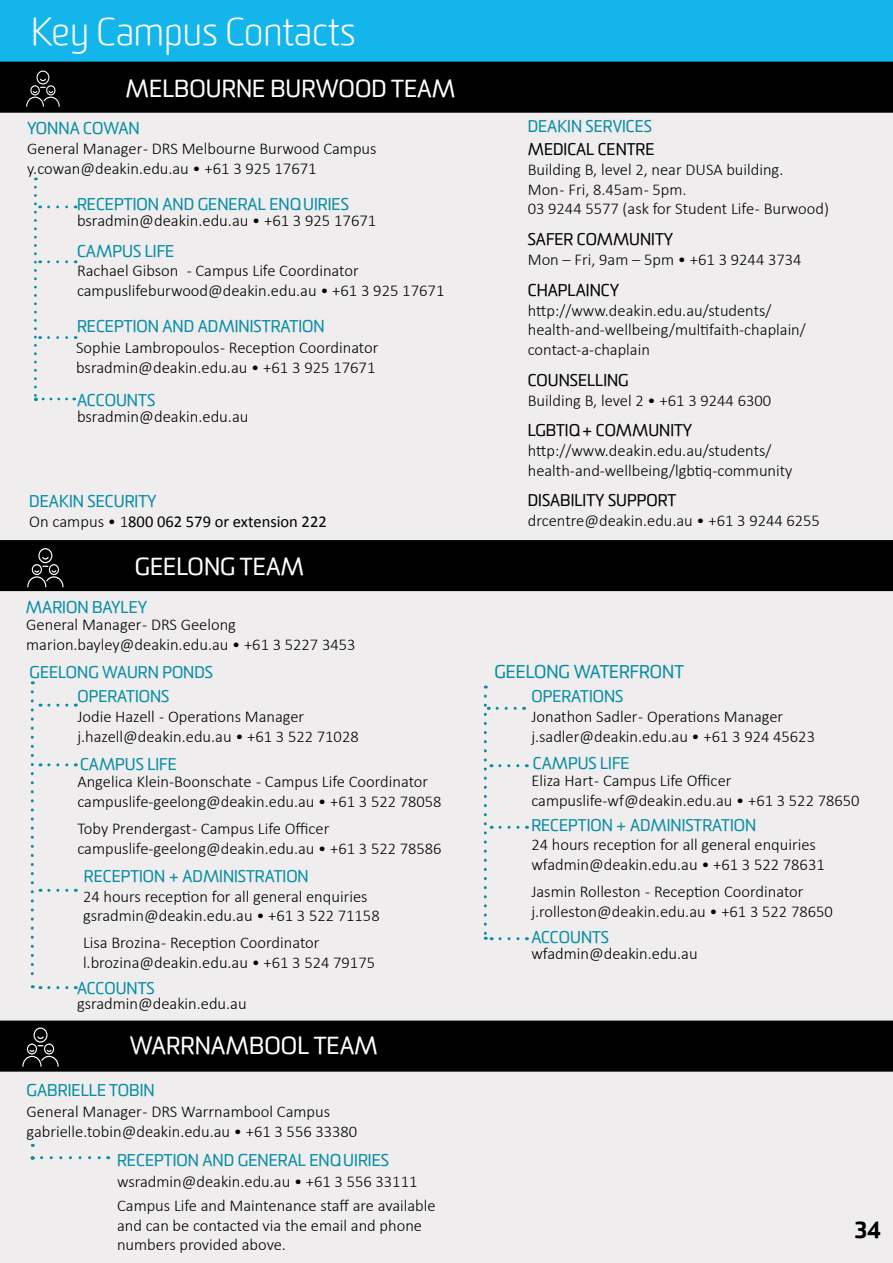
<style>
.page{position:relative;width:893px;height:1263px;background:#fff}
.page>*{position:absolute;margin:0;border:0;box-sizing:border-box;transform-origin:0 0}
.t1{font:300 37.5px "Worldly";color:#fff}
.t2{font:24px "Worldly";color:#fff}
.t3{font:900 22.5px "Worldly";color:#000}
.t4{font:18px "Worldly";color:#068da4}
.t5{font:16.65px "Worldly";color:#078da4}
.t6{font:300 16.65px "Calibri";color:#000}
.t7{font:16.65px "Worldly";color:#020203}
.t8{font:300 16.5px/19.8px "Calibri";color:#000}
.t9{font:300 16.5px/19.8px "Calibri";color:#020203}
.t10{font:16.5px/24.5px "Worldly";color:#078da4;text-align:center}
.t11{font:16.5px "Worldly";color:#020203}
.t12{font:16.5px "Calibri";color:#000}
.t13{font:16.5px "Worldly";color:#068da4}
.s1{font-size:16.65px}
.s2{font-size:16.5px}
.s3{font-weight:300;font-size:16.65px}
</style>
<div class="page">
<div style="left:0;top:90px;width:893px;height:489px;background:#efeded"></div>
<div style="left:0;top:591px;width:893px;height:431px;background:#efeded"></div>
<div style="left:0;top:1054px;width:893px;height:209px;background:#efeded"></div>
<svg style="left:31px;top:692px;width:3px;height:296px"></svg>
<svg style="left:49px;top:889px;width:27px;height:3px"></svg>
<svg style="left:49px;top:704px;width:27px;height:3px"></svg>
<svg style="left:42px;top:1156px;width:67px;height:3px"></svg>
<svg style="left:34px;top:187px;width:42px;height:214px"></svg>
<svg style="left:49px;top:763px;width:27px;height:3px"></svg>
<svg style="left:484px;top:696px;width:43px;height:244px"></svg>
<svg style="left:49px;top:986px;width:27px;height:3px"></svg>
<svg style="left:31px;top:1144px;width:3px;height:16px"></svg>
<div style="left:0;top:0;width:893px;height:89px;background:#14b5ea"></div>
<div style="left:0;top:62px;width:893px;height:51px;background:#000"></div>
<svg style="left:26px;top:71px;width:34px;height:36px"></svg>
<div style="left:0;top:540px;width:893px;height:51px;background:#000"></div>
<svg style="left:27px;top:548px;width:37px;height:39px"></svg>
<div style="left:0;top:1020px;width:893px;height:51px;background:#000"></div>
<svg style="left:22px;top:1027px;width:37px;height:40px"></svg>
<p class="t1" style="left:31px;top:10px;width:326px">Key Campus Contacts</p>
<p class="t2" style="left:126px;top:74px;width:331px">MELBOURNE BURWOOD TEAM</p>
<p class="t5" style="left:27px;top:118px;width:114px">YONNA COWAN</p>
<p class="t8" style="left:27px;top:138px;width:351px">General Manager - DRS Melbourne Burwood Campus y.cowan@deakin.edu.au • <span class="s1">+61 3 925 17671</span></p>
<p class="t5" style="left:77px;top:194px;width:273px">RECEPTION AND GENERAL ENQUIRIES</p>
<p class="t6" style="left:77px;top:210px;width:301px">bsradmin@deakin.edu.au <span class="s2">•</span> +61 3 925 17671</p>
<p class="t5" style="left:77px;top:241px;width:99px">CAMPUS LIFE</p>
<p class="t8" style="left:77px;top:261px;width:369px">Rachael Gibson - Campus Life Coordinator campuslifeburwood@deakin.edu.au • <span class="s1">+61 3 925 17671</span></p>
<p class="t5" style="left:77px;top:316px;width:249px">RECEPTION AND ADMINISTRATION</p>
<p class="t8" style="left:76px;top:337px;width:304px">Sophie Lambropoulos - Reception Coordinator</p>
<p class="t6" style="left:76px;top:357px;width:301px">bsradmin@deakin.edu.au • +61 3 925 17671</p>
<p class="t5" style="left:77px;top:390px;width:80px">ACCOUNTS</p>
<p class="t6" style="left:77px;top:406px;width:173px">bsradmin@deakin.edu.au</p>
<p class="t5" style="left:29px;top:491px;width:129px">DEAKIN SECURITY</p>
<p class="t12" style="left:29px;top:510px;width:299px"><span class="s3">On campus • 1</span>800 062 579 or extension 222</p>
<p class="t2" style="left:135px;top:551px;width:171px">GEELONG TEAM</p>
<p class="t5" style="left:26px;top:597px;width:123px">MARION BAYLEY</p>
<p class="t8" style="left:26px;top:615px;width:331px">General Manager - DRS Geelong marion.bayley@deakin.edu.au • +61 3 5227 3453</p>
<p class="t10" style="left:30px;top:660px;width:185px">GEELONG WAURN PONDS<br>OPERATIONS</p>
<p class="t8" style="left:77px;top:707px;width:283px">Jodie Hazell - Operations Manager j.hazell@deakin.edu.au • +61 3 522 71028</p>
<p class="t10" style="left:80px;top:752px;width:98px">CAMPUS LIFE</p>
<p class="t8" style="left:77px;top:771px;width:366px">Angelica Klein-Boonschate - Campus Life Coordinator campuslife-geelong@deakin.edu.au • +61 3 522 78058</p>
<p class="t8" style="left:77px;top:818px;width:366px">Toby Prendergast - Campus Life Officer campuslife-geelong@deakin.edu.au • +61 3 522 78586</p>
<p class="t10" style="left:84px;top:864px;width:226px">RECEPTION + ADMINISTRATION</p>
<p class="t8" style="left:83px;top:886px;width:298px">24 hours reception for all general enquiries gsradmin@deakin.edu.au • +61 3 522 71158</p>
<p class="t8" style="left:83px;top:933px;width:294px">Lisa Brozina - Reception Coordinator l.brozina@deakin.edu.au • +61 3 524 79175</p>
<p class="t10" style="left:77px;top:976px;width:79px">ACCOUNTS</p>
<p class="t8" style="left:77px;top:994px;width:171px">gsradmin@deakin.edu.au</p>
<p class="t13" style="left:528px;top:116px;width:126px">DEAKIN SERVICES</p>
<p class="t11" style="left:528px;top:139px;width:128px">MEDICAL CENTRE</p>
<p class="t9" style="left:528px;top:159px;width:303px">Building B, level 2, near DUSA building.<br>Mon - Fri, 8.45am - 5pm.<br>03 9244 5577 (ask for Student Life - Burwood)</p>
<p class="t11" style="left:528px;top:229px;width:147px">SAFER COMMUNITY</p>
<p class="t9" style="left:528px;top:249px;width:275px">Mon – Fri, 9am – 5pm <span class="s1">• +61 3</span> 9244 3734</p>
<p class="t7" style="left:528px;top:280px;width:93px">CHAPLAINCY</p>
<p class="t9" style="left:528px;top:300px;width:280px">http://www.deakin.edu.au/students/ health-and-wellbeing/multifaith-chaplain/ contact-a-chaplain</p>
<p class="t11" style="left:528px;top:370px;width:102px">COUNSELLING</p>
<p class="t9" style="left:528px;top:390px;width:245px">Building B, level 2 <span class="s1">• +61</span> 3 9244 6300</p>
<p class="t11" style="left:528px;top:420px;width:166px">LGBTIQ+ COMMUNITY</p>
<p class="t8" style="left:528px;top:440px;width:266px">http://www.deakin.edu.au/students/ health-and-wellbeing/lgbtiq-community</p>
<p class="t11" style="left:528px;top:491px;width:150px">DISABILITY SUPPORT</p>
<p class="t8" style="left:528px;top:511px;width:294px">drcentre@deakin.edu.au • +61 3 9244 6255</p>
<p class="t4" style="left:495px;top:661px;width:191px">GEELONG WATERFRONT</p>
<p class="t10" style="left:531px;top:684px;width:94px">OPERATIONS</p>
<p class="t8" style="left:531px;top:707px;width:285px">Jonathon Sadler - Operations Manager j.sadler@deakin.edu.au • +61 3 924 45623</p>
<p class="t10" style="left:533px;top:752px;width:98px">CAMPUS LIFE</p>
<p class="t8" style="left:531px;top:770px;width:330px">Eliza Hart - Campus Life Officer campuslife-wf@deakin.edu.au • +61 3 522 78650</p>
<p class="t10" style="left:531px;top:813px;width:226px">RECEPTION + ADMINISTRATION</p>
<p class="t8" style="left:531px;top:835px;width:295px">24 hours reception for all general enquiries wfadmin@deakin.edu.au • +61 3 522 78631</p>
<p class="t8" style="left:531px;top:882px;width:303px">Jasmin Rolleston - Reception Coordinator j.rolleston@deakin.edu.au • +61 3 522 78650</p>
<p class="t10" style="left:531px;top:925px;width:79px">ACCOUNTS</p>
<p class="t8" style="left:531px;top:943px;width:168px">wfadmin@deakin.edu.au</p>
<p class="t2" style="left:130px;top:1031px;width:249px">WARRNAMBOOL TEAM</p>
<p class="t5" style="left:27px;top:1080px;width:130px">GABRIELLE TOBIN</p>
<p class="t8" style="left:27px;top:1101px;width:332px">General Manager - DRS Warrnambool Campus gabrielle.tobin@deakin.edu.au • +61 3 556 33380</p>
<p class="t5" style="left:117px;top:1149px;width:273px">RECEPTION AND GENERAL ENQUIRIES</p>
<p class="t8" style="left:117px;top:1170px;width:320px;line-height:23.5px">wsradmin@deakin.edu.au • +61 3 556 33111<br>Campus Life and Maintenance staff are available</p>
<p class="t8" style="left:117px;top:1215px;width:307px">and can be contacted via the email and phone numbers provided above.</p>
<h3 class="t3" style="left:854px;top:1216px;width:28px">34</h3>
</div>
